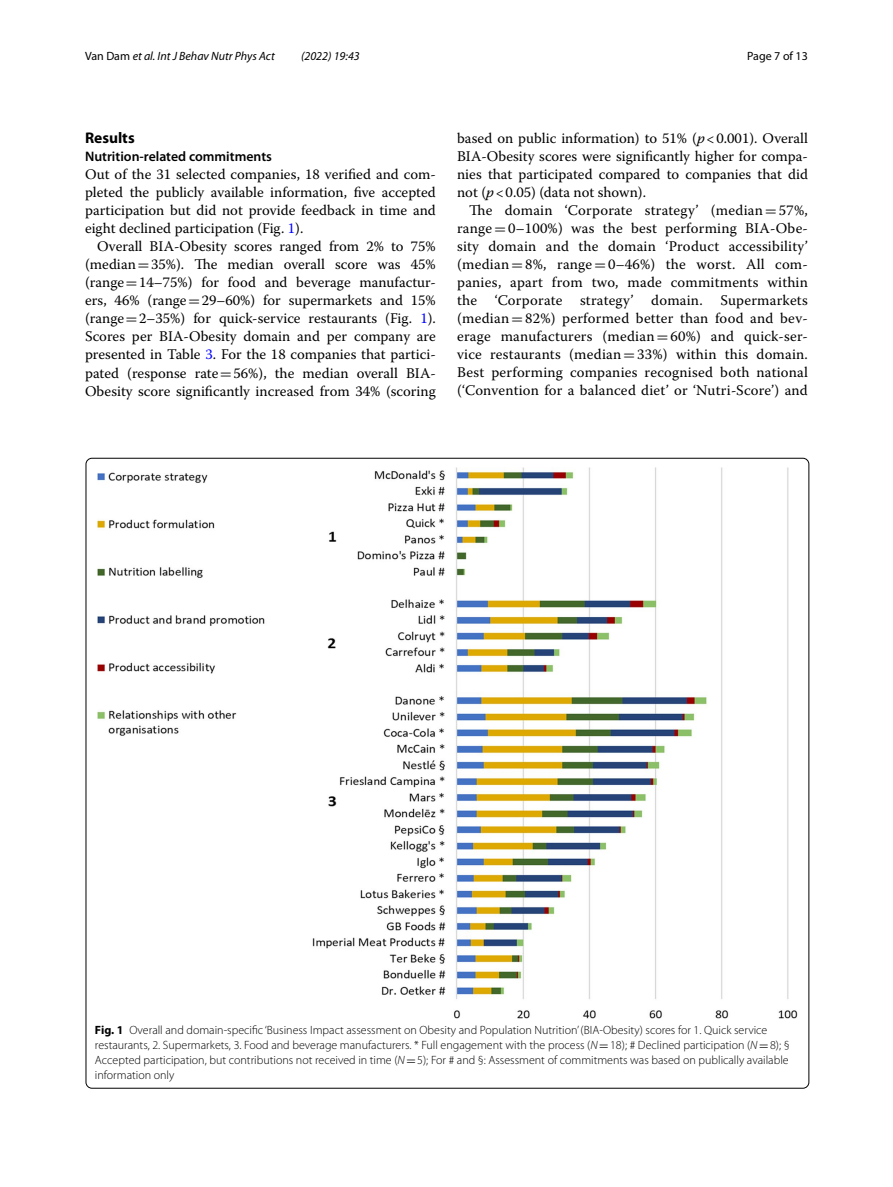
<style>
.page{position:relative;width:893px;height:1187px;background:#fff}
.page>*{position:absolute;margin:0;border:0;box-sizing:border-box;transform-origin:0 0}
.t1{font:700 15.45px "Myriad Pro";color:#000}
.t2{font:14.7px/18px "Warnock Pro";color:#000;text-align:justify}
.t3{font:600 13.8px "Myriad Pro";color:#000}
.t4{font:300 12px/15px "Myriad Pro";color:#000}
.t5{font:italic 12px "Myriad Pro";color:#000}
.t6{font:12px "Myriad Pro";color:#000}
.s1{font-style:normal}
.s2{color:#00f}
.s3{font-family:"MTSY"}
.s4{font-style:italic}
.s5{font-weight:700}
.s6{font-family:"MTSY";font-weight:400}
</style>
<div class="page">
<img style="left:97px;top:467px;width:701px;height:551px">
<p class="t5" style="left:85px;top:48px;width:191px"><span class="s1">Van Dam</span> et al. Int J Behav Nutr Phys Act</p>
<p class="t5" style="left:301px;top:48px;width:60px">(2022) 19:43</p>
<p class="t6" style="left:747px;top:48px;width:62px">Page 7 of 13</p>
<p class="t1" style="left:85px;top:128px;width:51px">Results</p>
<p class="t3" style="left:85px;top:148px;width:188px">Nutrition‑related commitments</p>
<p class="t2" style="left:85px;top:165px;width:352px">Out of the 31 selected companies, 18 verified and com&shy;pleted the publicly available information, five accepted participation but did not provide feedback in time and eight declined participation (Fig. <span class="s2">1</span>).</p>
<p class="t2" style="left:85px;top:237px;width:352px;text-indent:12px">Overall BIA-Obesity scores ranged from 2% to 75% (median<span class="s3">=</span>35%). The median overall score was 45% (range<span class="s3">=</span>14–75%) for food and beverage manufactur&shy;ers, 46% (range<span class="s3">=</span>29–60%) for supermarkets and 15% (range<span class="s3">=</span>2–35%) for quick-service restaurants (Fig. <span class="s2">1</span>).<br>Scores per BIA-Obesity domain and per company are presented in Table <span class="s2">3</span>. For the 18 companies that partici&shy;pated (response rate<span class="s3">=</span>56%), the median overall BIA-Obesity score significantly increased from 34% (scoring</p>
<p class="t2" style="left:457px;top:128px;width:352px">based on public information) to 51% (<span class="s4">p</span>&lt;0.001). Overall BIA-Obesity scores were significantly higher for compa&shy;nies that participated compared to companies that did not (<span class="s4">p</span>&lt;0.05) (data not shown).</p>
<p class="t2" style="left:457px;top:200px;width:352px;text-indent:12px">The domain ‘Corporate strategy’ (median<span class="s3">=</span>57%, range<span class="s3">=</span>0–100%) was the best performing BIA-Obe&shy;sity domain and the domain ‘Product accessibility’ (median<span class="s3">=</span>8%, range<span class="s3">=</span>0–46%) the worst. All com&shy;panies, apart from two, made commitments within the ‘Corporate strategy’ domain. Supermarkets (median<span class="s3">=</span>82%) performed better than food and bev&shy;erage manufacturers (median<span class="s3">=</span>60%) and quick-ser&shy;vice restaurants (median<span class="s3">=</span>33%) within this domain.<br>Best performing companies recognised both national (‘Convention for a balanced diet’ or ‘Nutri-Score’) and</p>
<p class="t4" style="left:95px;top:1022px;width:696px"><span class="s5">Fig. 1</span> Overall and domain-specific ‘Business Impact assessment on Obesity and Population Nutrition’ (BIA-Obesity) scores for 1. Quick service restaurants, 2. Supermarkets, 3. Food and beverage manufacturers. * Full engagement with the process (<span class="s4">N</span><span class="s6">=</span>18); # Declined participation (<span class="s4">N</span><span class="s6">=</span>8); § Accepted participation, but contributions not received in time (<span class="s4">N</span><span class="s6">=</span>5); For # and §: Assessment of commitments was based on publically available information only</p>
</div>
